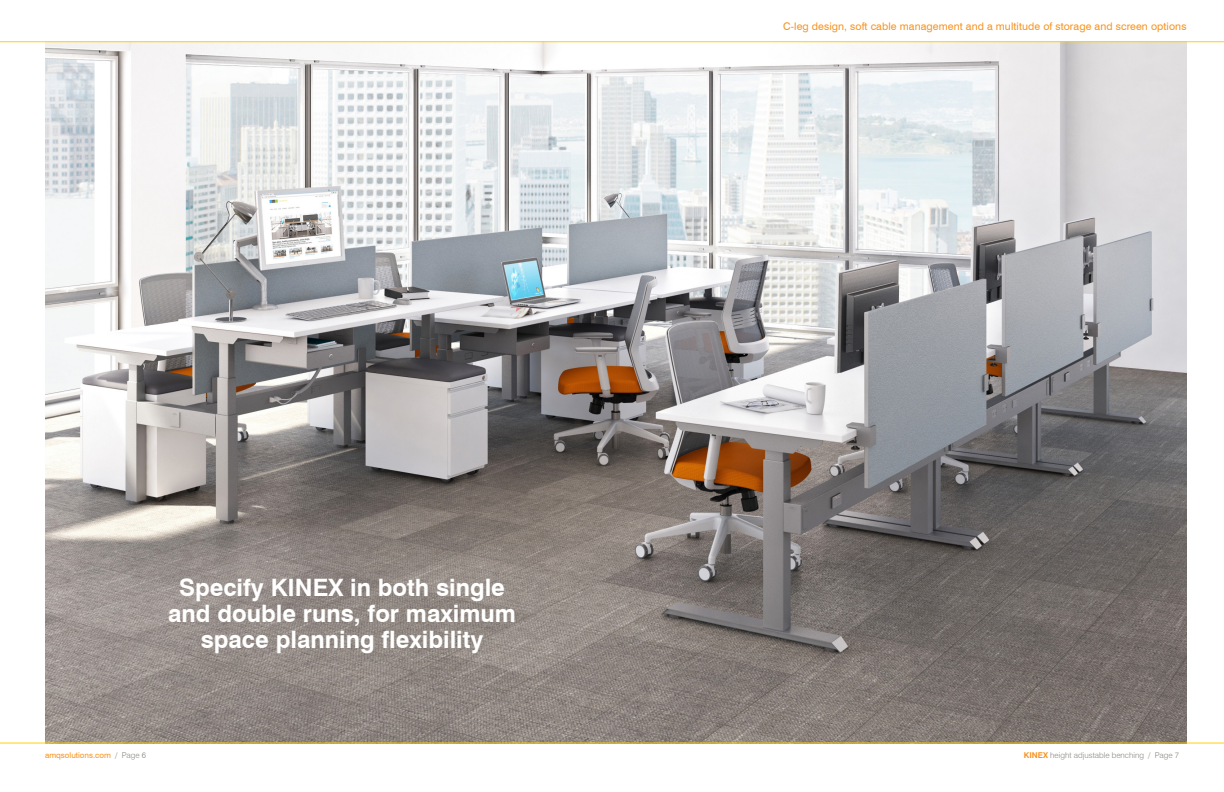
<style>
.page{position:relative;width:1224px;height:792px;background:#fff}
.page>*{position:absolute;margin:0;border:0;box-sizing:border-box;transform-origin:0 0}
.t1{font:700 24px/26px "Swiss 721 BT";color:#fff;text-align:center}
.t2{font:10.5px "Swiss 721 BT";letter-spacing:.01em;color:#f7921d}
.t3{font:300 8px "Swiss 721 BT";color:#878780}
.t4{font:8px "Swiss 721 BT";color:#f7921d}
.s1{font-weight:300;color:#878780}
.s2{font-weight:700;color:#f7921d}
</style>
<div class="page">
<img style="left:45px;top:43px;width:1142px;height:700px">
<hr style="left:0;top:743px;width:1224px;height:1px;background:#ffd100">
<hr style="left:0;top:42px;width:1224px;height:1px;background:#ffd100">
<p class="t1" style="left:168px;top:576px;width:349px">Specify KINEX in both single and double runs, for maximum space planning flexibility</p>
<p class="t2" style="left:783px;top:22px;width:405px">C-leg design, soft cable management and a multitude of storage and screen options</p>
<p class="t4" style="left:45px;top:753px;width:103px">amqsolutions.com <span class="s1">/ Page 6</span></p>
<p class="t3" style="left:1024px;top:753px;width:157px"><span class="s2">KINEX</span> height adjustable benching / Page 7</p>
</div>
